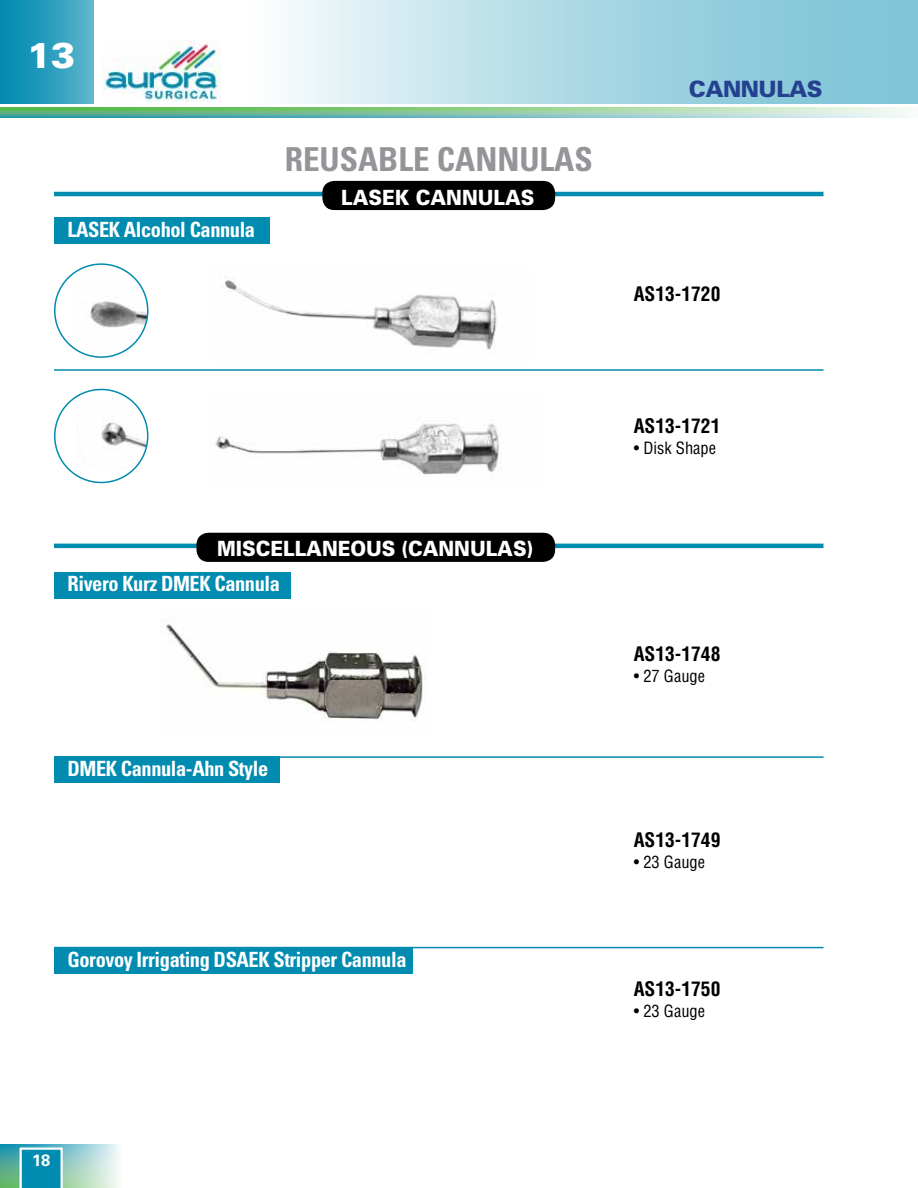
<style>
.page{position:relative;width:918px;height:1188px;background:#fff}
.page>*{position:absolute;margin:0;border:0;box-sizing:border-box;transform-origin:0 0}
.t1{font:900 36px "Univers";color:#fff}
.t2{font:700 condensed 33px "Univers";color:#939598}
.t3{font:900 22.5px "Univers";letter-spacing:-.02em;color:#25408f}
.t4{font:700 condensed 21px "Univers";letter-spacing:-.02em;color:#fff}
.t5{font:900 21px "Univers";color:#fff;scale:.9 1}
.t6{font:700 condensed 19.5px "Helvetica";color:#000}
.t7{font:condensed 16.5px "Helvetica";color:#000}
.t8{font:700 16.5px "Univers";color:#fff}
</style>
<div class="page">
<svg style="left:0;top:1145px;width:119px;height:43px;background:#9fd0c4"></svg>
<svg style="left:0;top:0;width:94px;height:104px;background:#2a9dbc"></svg>
<svg style="left:20px;top:1148px;width:43px;height:40px;background:#229aba"></svg>
<div style="left:253px;top:0;width:665px;height:104px;background:linear-gradient(to right,#f1f8fa,#71bed2)"></div>
<img style="left:102px;top:41px;width:119px;height:60px">
<svg style="left:0;top:107px;width:910px;height:11px;background:#8dc9a7"></svg>
<hr style="left:54px;top:544px;width:770px;height:4px;background:#008bb0">
<div style="left:196px;top:533px;width:359px;height:29px;background:#000;border-radius:12px"></div>
<hr style="left:54px;top:756px;width:770px;height:2px;background:#008bb0">
<hr style="left:54px;top:369px;width:770px;height:2px;background:#008bb0">
<hr style="left:54px;top:947px;width:770px;height:1px;background:#008bb0">
<div style="left:54px;top:572px;width:237px;height:27px;background:#008bb0"></div>
<div style="left:54px;top:756px;width:226px;height:27px;background:#008bb0"></div>
<div style="left:54px;top:947px;width:359px;height:27px;background:#008bb0"></div>
<div style="left:54px;top:217px;width:216px;height:27px;background:#008bb0"></div>
<hr style="left:54px;top:192px;width:770px;height:4px;background:#008bb0">
<div style="left:322px;top:181px;width:233px;height:29px;background:#000;border-radius:12px"></div>
<img style="left:75px;top:277px;width:73px;height:73px">
<div style="left:54px;top:263px;width:94px;height:95px;border:2px solid #008bb0;border-radius:50%"></div>
<img style="left:101px;top:399px;width:47px;height:71px">
<div style="left:54px;top:389px;width:94px;height:94px;border:2px solid #008bb0;border-radius:50%"></div>
<img style="left:223px;top:276px;width:274px;height:74px">
<img style="left:215px;top:423px;width:284px;height:54px">
<img style="left:166px;top:619px;width:260px;height:103px">
<p class="t1" style="left:27px;top:33px;width:50px">13</p>
<p class="t4" style="left:68px;top:216px;width:189px">LASEK Alcohol Cannula</p>
<p class="t2" style="left:285px;top:139px;width:310px">REUSABLE CANNULAS</p>
<p class="t5" style="left:341px;top:185px;width:117px">LASEK CANNULAS</p>
<p class="t3" style="left:689px;top:75px;width:135px">CANNULAS</p>
<p class="t6" style="left:634px;top:282px;width:88px">AS13-1720</p>
<p class="t5" style="left:217px;top:535px;width:89px">MISCELLAN</p>
<p class="t5" style="left:338px;top:535px;width:112px">EOUS (CANNULAS</p>
<p class="t5" style="left:527px;top:535px;width:8px">)</p>
<p class="t4" style="left:68px;top:571px;width:214px">Rivero Kurz DMEK Cannula</p>
<p class="t4" style="left:68px;top:756px;width:202px">DMEK Cannula-Ahn Style</p>
<p class="t4" style="left:68px;top:946px;width:341px">Gorovoy Irrigating DSAEK Stripper Cannula</p>
<p class="t6" style="left:634px;top:414px;width:88px">AS13-1721</p>
<p class="t7" style="left:634px;top:438px;width:84px">• Disk Shape</p>
<p class="t6" style="left:634px;top:642px;width:88px">AS13-1748</p>
<p class="t7" style="left:634px;top:666px;width:73px">• 27 Gauge</p>
<p class="t6" style="left:634px;top:828px;width:88px">AS13-1749</p>
<p class="t7" style="left:634px;top:851px;width:73px">• 23 Gauge</p>
<p class="t6" style="left:634px;top:977px;width:88px">AS13-1750</p>
<p class="t7" style="left:634px;top:1000px;width:73px">• 23 Gauge</p>
<p class="t8" style="left:32px;top:1150px;width:20px">18</p>
</div>
